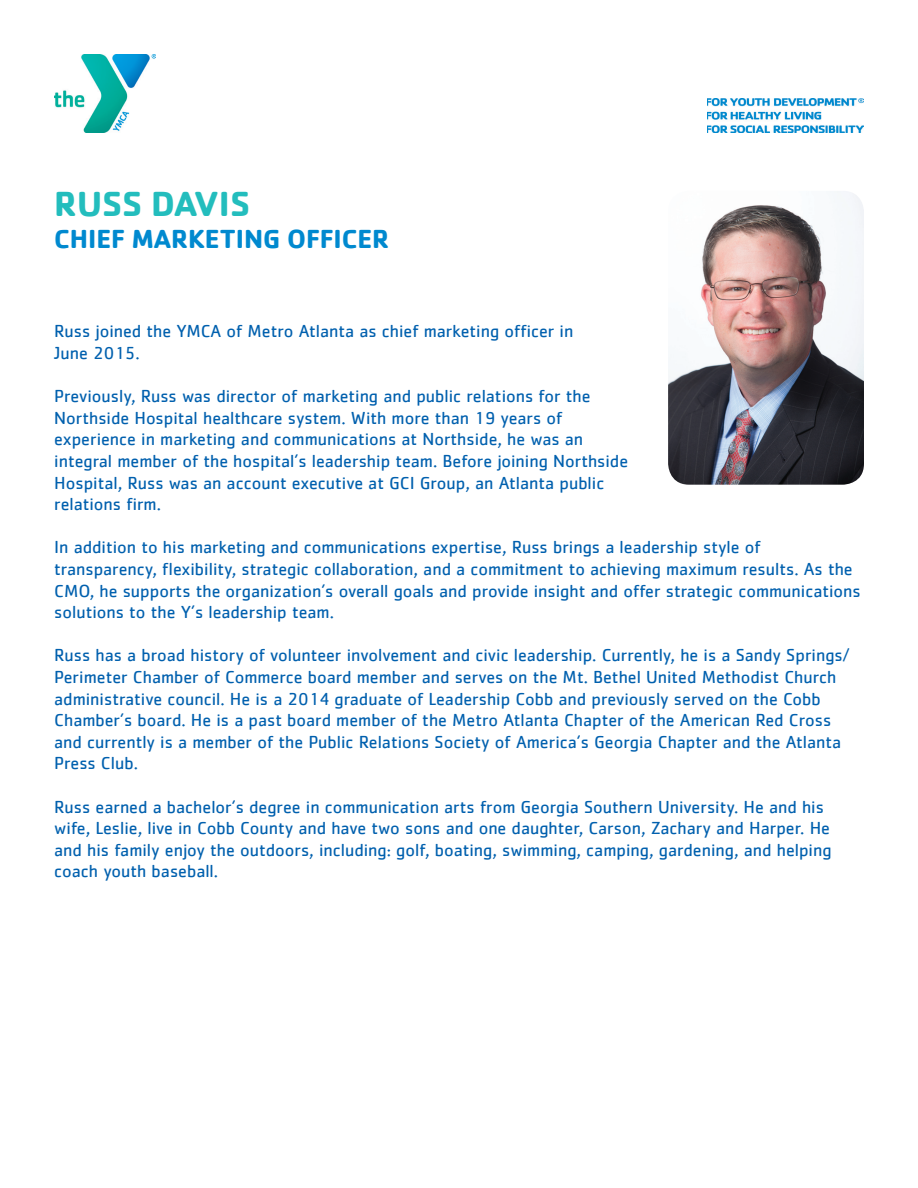
<style>
.page{position:relative;width:918px;height:1188px;background:#fff}
.page>*{position:absolute;margin:0;border:0;box-sizing:border-box;transform-origin:0 0}
.t1{font:700 36px "Cachet";color:#23bdbd}
.t2{font:700 27px "Cachet";color:#0089cf}
.t3{font:18px/21.6px "Cachet";color:#0160ae}
</style>
<div class="page">
<img style="left:54px;top:55px;width:101px;height:77px">
<img style="left:707px;top:98px;width:157px;height:34px">
<img style="left:668px;top:191px;width:196px;height:294px">
<h1 class="t1" style="left:54px;top:180px;width:197px">RUSS DAVIS</h1>
<h2 class="t2" style="left:54px;top:222px;width:337px">CHIEF MARKETING OFFICER</h2>
<p class="t3" style="left:54px;top:320px;width:521px">Russ joined the YMCA of Metro Atlanta as chief marketing officer in<br>June 2015.</p>
<p class="t3" style="left:54px;top:385px;width:575px">Previously, Russ was director of marketing and public relations for the Northside Hospital healthcare system. With more than 19 years of experience in marketing and communications at Northside, he was an integral member of the hospital’s leadership team. Before joining Northside Hospital, Russ was an account executive at GCI Group, an Atlanta public relations firm.</p>
<p class="t3" style="left:54px;top:536px;width:808px">In addition to his marketing and communications expertise, Russ brings a leadership style of transparency, flexibility, strategic collaboration, and a commitment to achieving maximum results. As the CMO, he supports the organization’s overall goals and provide insight and offer strategic communications solutions to the Y’s leadership team.</p>
<p class="t3" style="left:54px;top:644px;width:797px">Russ has a broad history of volunteer involvement and civic leadership. Currently, he is a Sandy Springs/ Perimeter Chamber of Commerce board member and serves on the Mt. Bethel United Methodist Church administrative council. He is a 2014 graduate of Leadership Cobb and previously served on the Cobb Chamber’s board. He is a past board member of the Metro Atlanta Chapter of the American Red Cross and currently is a member of the Public Relations Society of America’s Georgia Chapter and the Atlanta Press Club.</p>
<p class="t3" style="left:54px;top:795px;width:779px">Russ earned a bachelor’s degree in communication arts from Georgia Southern University. He and his wife, Leslie, live in Cobb County and have two sons and one daughter, Carson, Zachary and Harper. He and his family enjoy the outdoors, including: golf, boating, swimming, camping, gardening, and helping coach youth baseball.</p>
</div>
